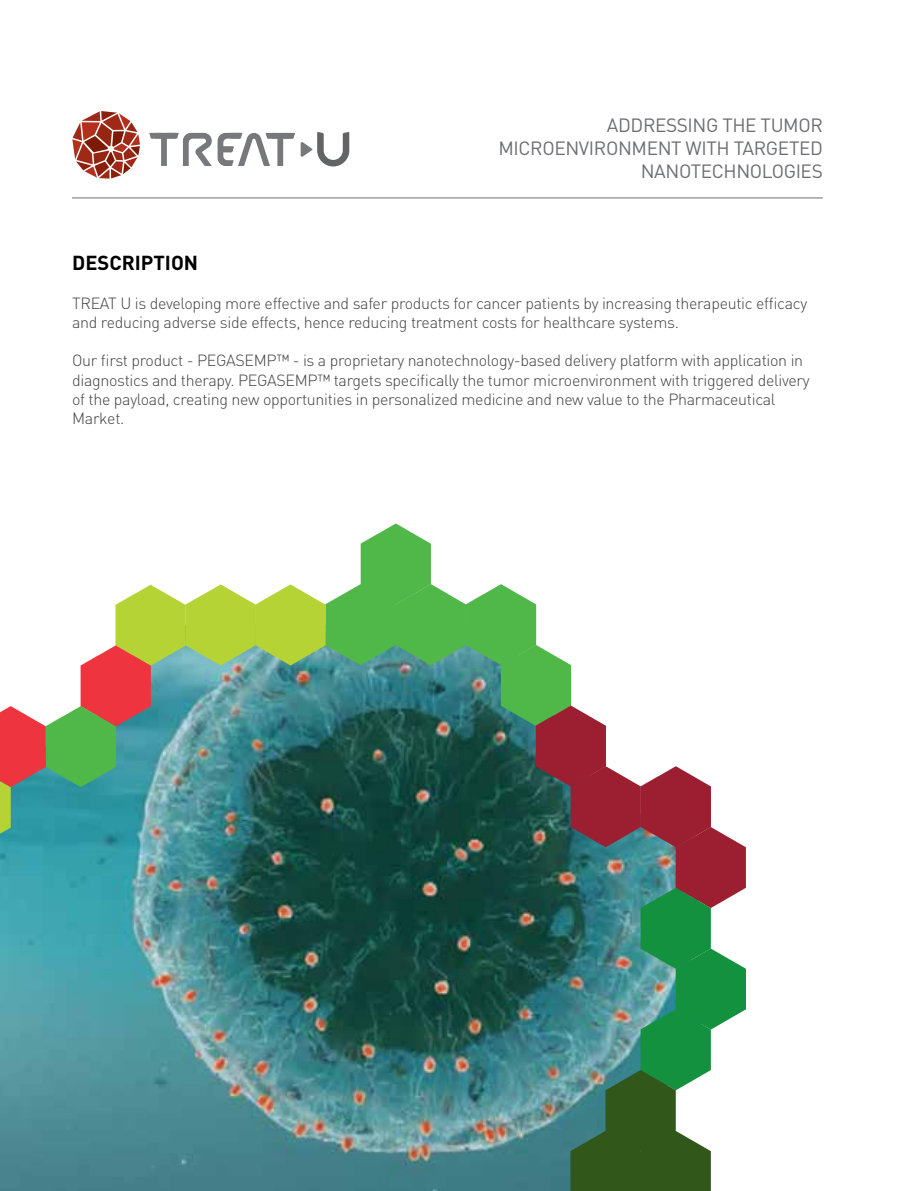
<style>
.page{position:relative;width:908px;height:1191px;background:#fff}
.page>*{position:absolute;margin:0;border:0;box-sizing:border-box;transform-origin:0 0}
.t1{font:700 20px "DIN Pro";color:#000}
.t2{font:19px/22.8px "DIN Pro";letter-spacing:-.02em;color:#6d6e71;text-align:right}
.t3{font:300 16px/19.2px "DIN Pro";letter-spacing:-.02em;color:#414042}
</style>
<div class="page">
<hr style="left:72px;top:198px;width:750px;height:1px;background:#6d6e71">
<svg style="left:0;top:523px;width:745px;height:668px"></svg>
<svg style="left:149px;top:132px;width:200px;height:34px"></svg>
<svg style="left:72px;top:111px;width:68px;height:68px"></svg>
<p class="t2" style="left:498px;top:113px;width:326px">ADDRESSING THE TUMOR<br>MICROENVIRONMENT WITH TARGETED<br>NANOTECHNOLOGIES</p>
<p class="t1" style="left:72px;top:249px;width:127px">DESCRIPTION</p>
<p class="t3" style="left:72px;top:293px;width:736px">TREAT U is developing more effective and safer products for cancer patients by increasing therapeutic efficacy and reducing adverse side effects, hence reducing treatment costs for healthcare systems.</p>
<p class="t3" style="left:72px;top:350px;width:738px">Our first product - PEGASEMP™ - is a proprietary nanotechnology-based delivery platform with application in diagnostics and therapy. PEGASEMP™ targets specifically the tumor microenvironment with triggered delivery of the payload, creating new opportunities in personalized medicine and new value to the Pharmaceutical Market.</p>
</div>
